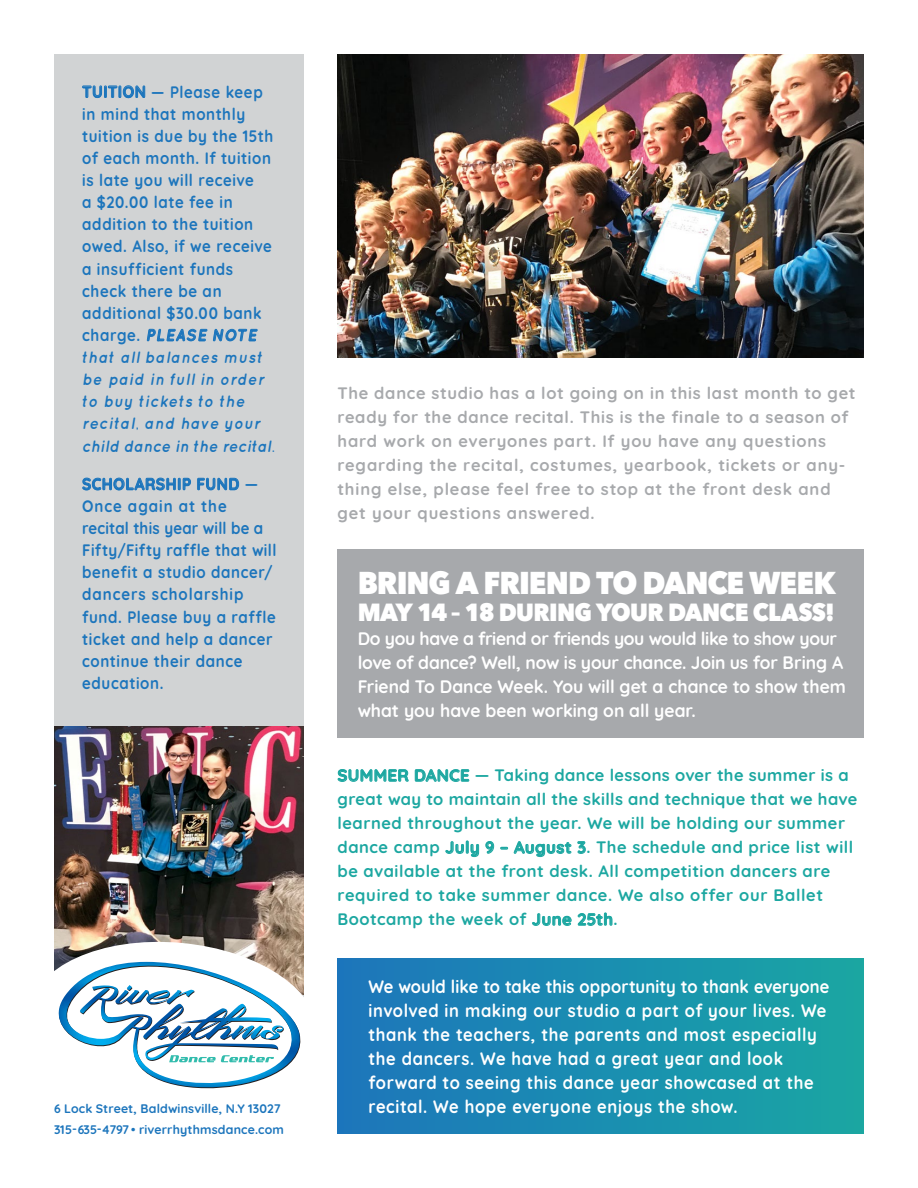
<style>
.page{position:relative;width:918px;height:1188px;background:#fff}
.page>*{position:absolute;margin:0;border:0;box-sizing:border-box;transform-origin:0 0}
.t1{font:800 31.5px "Avenir Next";letter-spacing:-.04em;color:#fff;scale:.93 1}
.t2{font:800 24.75px "Avenir Next";letter-spacing:-.035em;color:#fff;scale:.93 1}
.t3{font:700 18px/24px "Quicksand";letter-spacing:.035em;color:#fff;scale:.92 1}
.t4{font:700 18px/24px "Quicksand";letter-spacing:-.01em;color:#fff}
.t5{font:700 16.5px/22.2px "Quicksand";letter-spacing:.045em;color:#1c75bc;scale:.91 1}
.t6{font:700 16.5px/24px "Quicksand";letter-spacing:.03em;color:#1ca7a1}
.t7{font:700 16.5px/24px "Quicksand";letter-spacing:.05em;color:#a7a9ac}
.t8{font:700 12.3px/20.9px "Quicksand";letter-spacing:.01em;color:#1c75bc}
.s1{font-style:italic}
</style>
<div class="page">
<div style="left:338px;top:958px;width:526px;height:176px;background:linear-gradient(to right,#1c75bc,#19a7a3)"></div>
<div style="left:54px;top:54px;width:250px;height:964px;background:#d1d3d4"></div>
<img style="left:54px;top:726px;width:250px;height:210px">
<div style="left:338px;top:549px;width:526px;height:189px;background:#a7a9ac"></div>
<svg style="left:82px;top:85px;width:63px;height:13px"></svg>
<svg style="left:147px;top:328px;width:60px;height:13px"></svg>
<svg style="left:213px;top:329px;width:44px;height:12px"></svg>
<svg style="left:82px;top:478px;width:109px;height:12px"></svg>
<svg style="left:197px;top:478px;width:42px;height:12px"></svg>
<svg style="left:338px;top:769px;width:71px;height:13px"></svg>
<svg style="left:415px;top:769px;width:54px;height:13px"></svg>
<svg style="left:446px;top:841px;width:33px;height:16px"></svg>
<svg style="left:486px;top:841px;width:8px;height:13px"></svg>
<svg style="left:500px;top:847px;width:8px;height:3px"></svg>
<svg style="left:514px;top:841px;width:57px;height:16px"></svg>
<svg style="left:577px;top:841px;width:9px;height:13px"></svg>
<svg style="left:532px;top:913px;width:39px;height:13px"></svg>
<svg style="left:578px;top:912px;width:34px;height:14px"></svg>
<svg style="left:54px;top:936px;width:250px;height:6px"></svg>
<svg style="left:54px;top:942px;width:250px;height:76px;background:#c9c1b9"></svg>
<svg style="left:56px;top:957px;width:247px;height:132px"></svg>
<img style="left:338px;top:54px;width:526px;height:304px">
<p class="t5" style="left:82px;top:79px;width:213px">TUITION — Please keep in mind that monthly tuition is due by the 15th of each month. If tuition is late you will receive<br>a $20.00 late fee in addition to the tuition owed. Also, if we receive a insufficient funds check there be an additional $30.00 bank charge. <span class="s1">PLEASE NOTE that all balances must be paid in full in order to buy tickets to the recital, and have your child dance in the recital.</span></p>
<p class="t5" style="left:82px;top:471px;width:215px">SCHOLARSHIP FUND —<br>Once again at the recital this year will be a<br>Fifty/Fifty raffle that will benefit a studio dancer/ dancers scholarship fund. Please buy a raffle ticket and help a dancer continue their dance education.</p>
<p class="t8" style="left:54px;top:1097px;width:231px">6 Lock Street, Baldwinsville, N.Y 13027<br>315-635-4797 • riverrhythmsdance.com</p>
<p class="t7" style="left:337px;top:380px;width:520px">The dance studio has a lot going on in this last month to get ready for the dance recital. This is the finale to a season of hard work on everyones part. If you have any questions regarding the recital, costumes, yearbook, tickets or any&shy;thing else, please feel free to stop at the front desk and get your questions answered.</p>
<h1 class="t1" style="left:358px;top:563px;width:516px">BRING A FRIEND TO DANCE WEEK</h1>
<h2 class="t2" style="left:358px;top:597px;width:515px">MAY 14 – 18 DURING YOUR DANCE CLASS!</h2>
<p class="t4" style="left:358px;top:625px;width:490px">Do you have a friend or friends you would like to show your love of dance? Well, now is your chance. Join us for Bring A Friend To Dance Week. You will get a chance to show them what you have been working on all year.</p>
<p class="t6" style="left:337px;top:762px;width:521px">SUMMER DANCE — Taking dance lessons over the summer is a great way to maintain all the skills and technique that we have learned throughout the year. We will be holding our summer dance camp July 9 – August 3. The schedule and price list will be available at the front desk. All competition dancers are required to take summer dance. We also offer our Ballet Bootcamp the week of June 25th.</p>
<p class="t3" style="left:369px;top:973px;width:502px">We would like to take this opportunity to thank everyone involved in making our studio a part of your lives. We thank the teachers, the parents and most especially the dancers. We have had a great year and look forward to seeing this dance year showcased at the recital. We hope everyone enjoys the show.</p>
</div>
